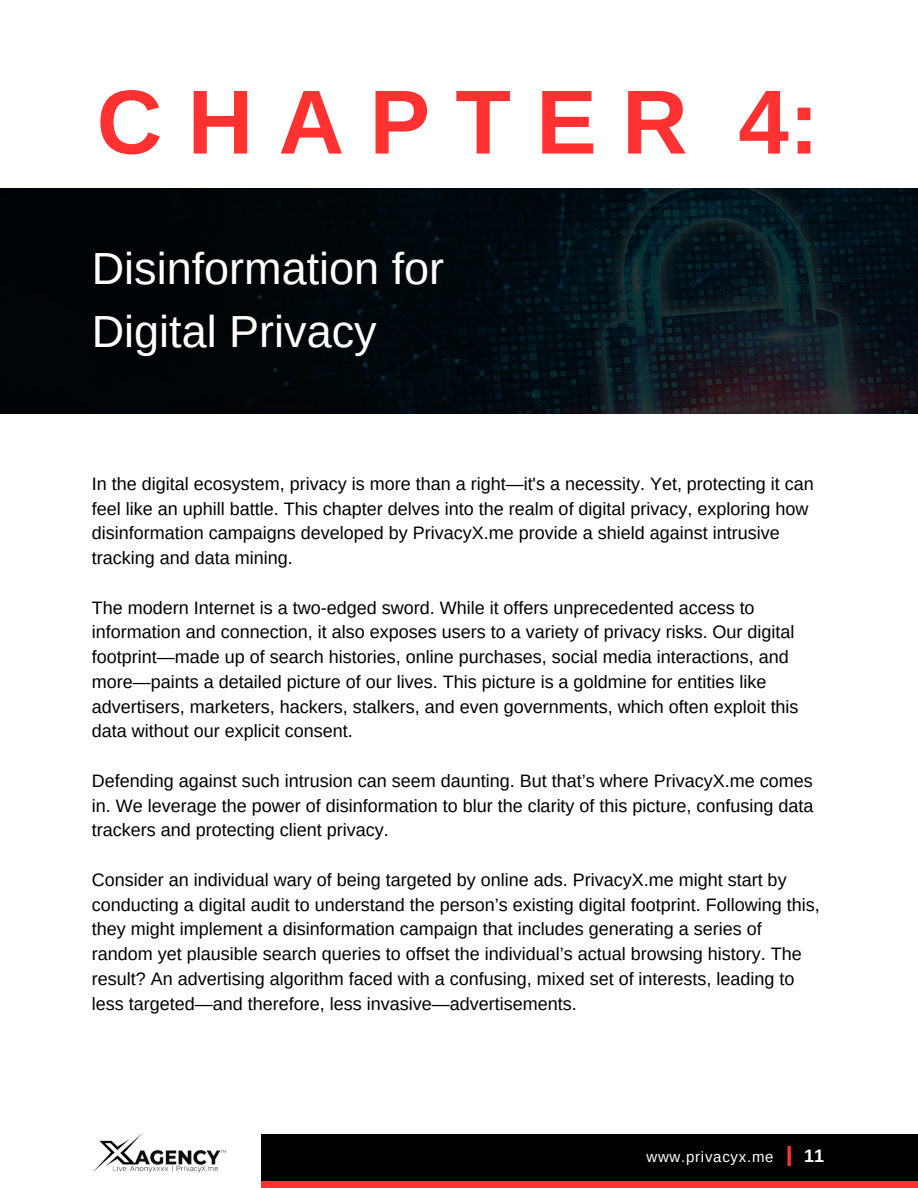
<style>
.page{position:relative;width:918px;height:1188px;background:#fff}
.page>*{position:absolute;margin:0;border:0;box-sizing:border-box;transform-origin:0 0}
.t1{font:700 90.9px "Arimo";letter-spacing:.28em;color:#ff3131}
.t2{font:45px "Arimo";color:#fff}
.t3{font:18px/24.8px "Arimo";color:#000}
.t4{font:700 18px "Arimo";color:#fff}
.t5{font:15px "Arimo";letter-spacing:.05em;color:#fff}
</style>
<div class="page">
<svg style="left:0;top:188px;width:918px;height:225px;background:#040d12"></svg>
<div style="left:262px;top:1166px;width:656px;height:22px;background:#ff3131"></div>
<div style="left:262px;top:1134px;width:656px;height:46px;background:#000"></div>
<svg style="left:787px;top:1146px;width:4px;height:20px"></svg>
<img style="left:93px;top:1133px;width:133px;height:40px">
<p class="t1" style="left:97px;top:71px;width:724px">CHAPTER 4:</p>
<p class="t2" style="left:92px;top:243px;width:354px">Disinformation for</p>
<p class="t2" style="left:92px;top:306px;width:286px">Digital Privacy</p>
<p class="t3" style="left:92px;top:471px;width:724px">In the digital ecosystem, privacy is more than a right—it's a necessity. Yet, protecting it can feel like an uphill battle. This chapter delves into the realm of digital privacy, exploring how disinformation campaigns developed by PrivacyX.me provide a shield against intrusive tracking and data mining.</p>
<p class="t3" style="left:92px;top:595px;width:708px">The modern Internet is a two-edged sword. While it offers unprecedented access to information and connection, it also exposes users to a variety of privacy risks. Our digital footprint—made up of search histories, online purchases, social media interactions, and more—paints a detailed picture of our lives. This picture is a goldmine for entities like advertisers, marketers, hackers, stalkers, and even governments, which often exploit this data without our explicit consent.</p>
<p class="t3" style="left:92px;top:768px;width:723px;text-align:justify">Defending against such intrusion can seem daunting. But that’s where PrivacyX.me comes in. We leverage the power of disinformation to blur the clarity of this picture, confusing data trackers and protecting client privacy.</p>
<p class="t3" style="left:92px;top:867px;width:729px">Consider an individual wary of being targeted by online ads. PrivacyX.me might start by conducting a digital audit to understand the person’s existing digital footprint. Following this, they might implement a disinformation campaign that includes generating a series of random yet plausible search queries to offset the individual’s actual browsing history. The result? An advertising algorithm faced with a confusing, mixed set of interests, leading to less targeted—and therefore, less invasive—advertisements.</p>
<p class="t5" style="left:646px;top:1148px;width:129px">www.privacyx.me</p>
<p class="t4" style="left:804px;top:1145px;width:22px">11</p>
</div>
